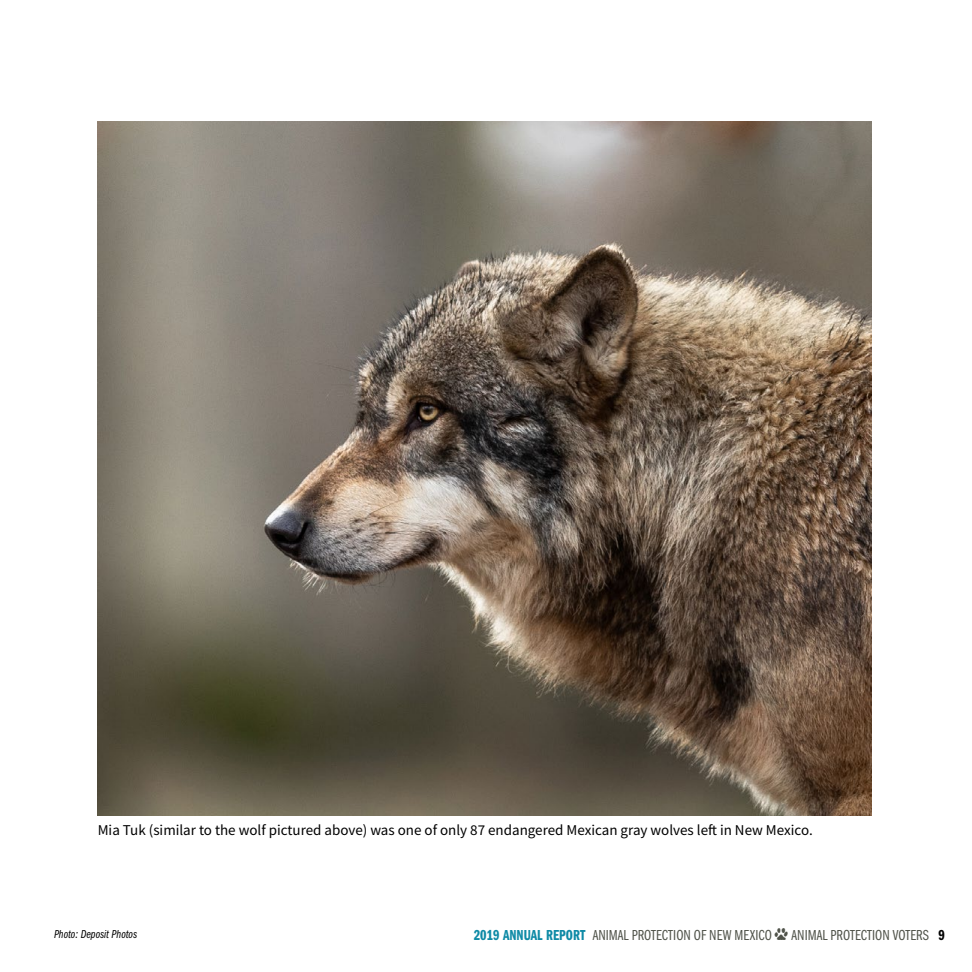
<style>
.page{position:relative;width:972px;height:972px;background:#fff}
.page>*{position:absolute;margin:0;border:0;box-sizing:border-box;transform-origin:0 0}
.t1{font:15px "Source Sans Pro";color:#000}
.t2{font:15px "Franklin Gothic URW Com Boo";color:#50534a}
.t3{font:12px "Franklin Gothic URW Com Boo Ita";color:#000}
.s1{font-family:"Franklin Gothic URW Com Dem";color:#0f8aa6}
.s2{font-family:"Animal Tracks"}
.s3{font-family:"Franklin Gothic URW Com Dem";color:#000}
</style>
<div class="page">
<img style="left:98px;top:122px;width:773px;height:694px">
<p class="t1" style="left:98px;top:820px;width:717px">Mia Tuk (similar to the wolf pictured above) was one of only 87 endangered Mexican gray wolves left in New Mexico.</p>
<p class="t3" style="left:54px;top:928px;width:85px">Photo: Deposit Photos</p>
<p class="t2" style="left:474px;top:925px;width:473px"><span class="s1">2019 ANNUAL REPORT</span> ANIMAL PROTECTION OF NEW MEXICO <span class="s2">D</span> ANIMAL PROTECTION VOTERS <span class="s3">9</span></p>
</div>
